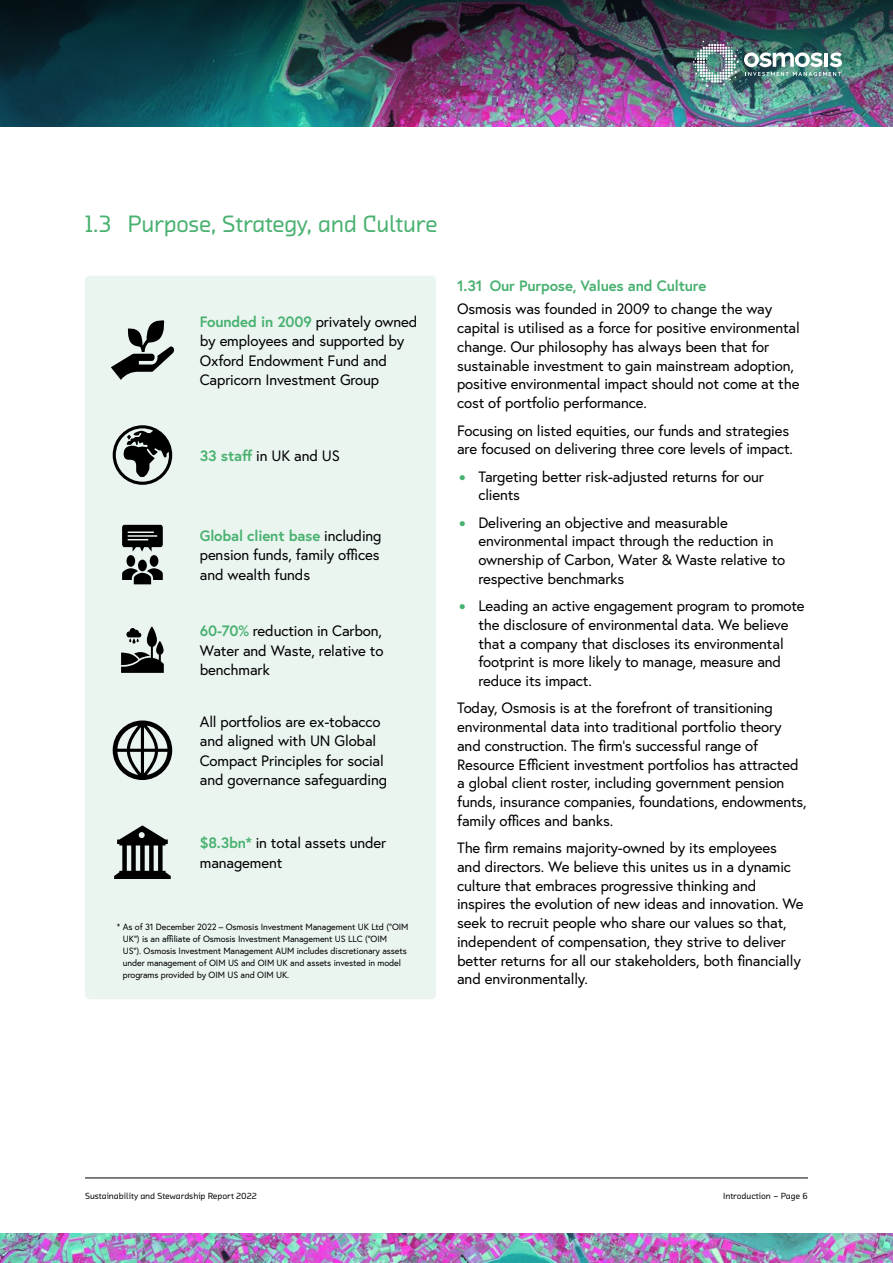
<style>
.page{position:relative;width:893px;height:1263px;background:#fff}
.page>*{position:absolute;margin:0;border:0;box-sizing:border-box;transform-origin:0 0}
.t1{font:500 24px "Chambers Sans Pro";letter-spacing:-.02em;color:#49b170}
.t2{font:15px/18.8px "Europa";letter-spacing:-.01em;color:#000}
.t3{font:700 15px "Europa";letter-spacing:-.01em;color:#49b170}
.t4{font:9px/12px "Europa";letter-spacing:-.01em;color:#000}
.t5{font:500 9px "Chambers Sans Pro";color:#000}
.s1{font-weight:700;color:#49b170}
.s2{font-size:21px;color:#49b170}
</style>
<div class="page">
<img style="left:0;top:1233px;width:893px;height:30px">
<img style="left:0;top:0;width:893px;height:127px">
<div style="left:85px;top:276px;width:351px;height:723px;background:#ebf5f0;border-radius:4px"></div>
<svg style="left:111px;top:320px;width:63px;height:60px"></svg>
<svg style="left:113px;top:425px;width:59px;height:60px"></svg>
<div style="left:150px;top:555px;width:8px;height:12px;background:#000;border-radius:50%"></div>
<div style="left:126px;top:555px;width:9px;height:12px;background:#000;border-radius:50%"></div>
<svg style="left:122px;top:568px;width:41px;height:16px"></svg>
<div style="left:138px;top:560px;width:9px;height:11px;background:#000;border-radius:50%"></div>
<svg style="left:122px;top:525px;width:41px;height:27px"></svg>
<svg style="left:121px;top:627px;width:43px;height:46px"></svg>
<svg style="left:113px;top:720px;width:59px;height:60px"></svg>
<svg style="left:114px;top:825px;width:57px;height:54px"></svg>
<img style="left:691px;top:39px;width:151px;height:50px">
<hr style="left:85px;top:1177px;width:723px;height:1px;background:#000">
<h1 class="t1" style="left:85px;top:209px;width:354px">1.3 Purpose, Strategy, and Culture</h1>
<p class="t2" style="left:200px;top:311px;width:219px;line-height:19.5px"><span class="s1">Founded in 2009</span> privately owned by employees and supported by<br>Oxford Endowment Fund and<br>Capricorn Investment Group</p>
<p class="t2" style="left:200px;top:446px;width:142px"><span class="s1">33 staff</span> in UK and US</p>
<p class="t2" style="left:200px;top:526px;width:183px;line-height:19.5px"><span class="s1">Global client base</span> including pension funds, family offices and wealth funds</p>
<p class="t2" style="left:200px;top:621px;width:185px;line-height:19.5px;text-align:justify"><span class="s1">60-70%</span> reduction in Carbon, Water and Waste, relative to benchmark</p>
<p class="t2" style="left:200px;top:712px;width:189px;line-height:19.5px">All portfolios are ex-tobacco and aligned with UN Global<br>Compact Principles for social and governance safeguarding</p>
<p class="t2" style="left:200px;top:833px;width:188px;line-height:19.5px"><span class="s1">$8.3bn*</span> in total assets under management</p>
<p class="t4" style="left:123px;top:921px;width:287px;text-indent:-6px">* As of 31 December 2022 – Osmosis Investment Management UK Ltd (“OIM UK”) is an affiliate of Osmosis Investment Management US LLC (“OIM<br>US”). Osmosis Investment Management AUM includes discretionary assets under management of OIM US and OIM UK and assets invested in model programs provided by OIM US and OIM UK.</p>
<p class="t3" style="left:457px;top:276px;width:251px">1.31 Our Purpose, Values and Culture</p>
<p class="t2" style="left:457px;top:300px;width:344px">Osmosis was founded in 2009 to change the way capital is utilised as a force for positive environmental change. Our philosophy has always been that for sustainable investment to gain mainstream adoption, positive environmental impact should not come at the cost of portfolio performance.</p>
<p class="t2" style="left:457px;top:421px;width:337px">Focusing on listed equities, our funds and strategies are focused on delivering three core levels of impact.</p>
<p class="t2" style="left:478px;top:467px;width:287px;text-indent:-21px"><span class="s2">•</span> Targeting better risk-adjusted returns for our clients</p>
<p class="t2" style="left:478px;top:513px;width:308px;text-indent:-21px"><span class="s2">•</span> Delivering an objective and measurable environmental impact through the reduction in ownership of Carbon, Water &amp; Waste relative to respective benchmarks</p>
<p class="t2" style="left:478px;top:596px;width:328px;text-indent:-21px"><span class="s2">•</span> Leading an active engagement program to promote the disclosure of environmental data. We believe that a company that discloses its environmental footprint is more likely to manage, measure and reduce its impact.</p>
<p class="t2" style="left:457px;top:698px;width:351px">Today, Osmosis is at the forefront of transitioning environmental data into traditional portfolio theory and construction. The firm’s successful range of Resource Efficient investment portfolios has attracted a global client roster, including government pension funds, insurance companies, foundations, endowments, family offices and banks.</p>
<p class="t2" style="left:457px;top:838px;width:348px">The firm remains majority-owned by its employees and directors. We believe this unites us in a dynamic culture that embraces progressive thinking and inspires the evolution of new ideas and innovation. We seek to recruit people who share our values so that, independent of compensation, they strive to deliver better returns for all our stakeholders, both financially and environmentally.</p>
<p class="t5" style="left:85px;top:1190px;width:173px">Sustainability and Stewardship Report 2022</p>
<p class="t5" style="left:723px;top:1190px;width:86px">Introduction – Page 6</p>
</div>
